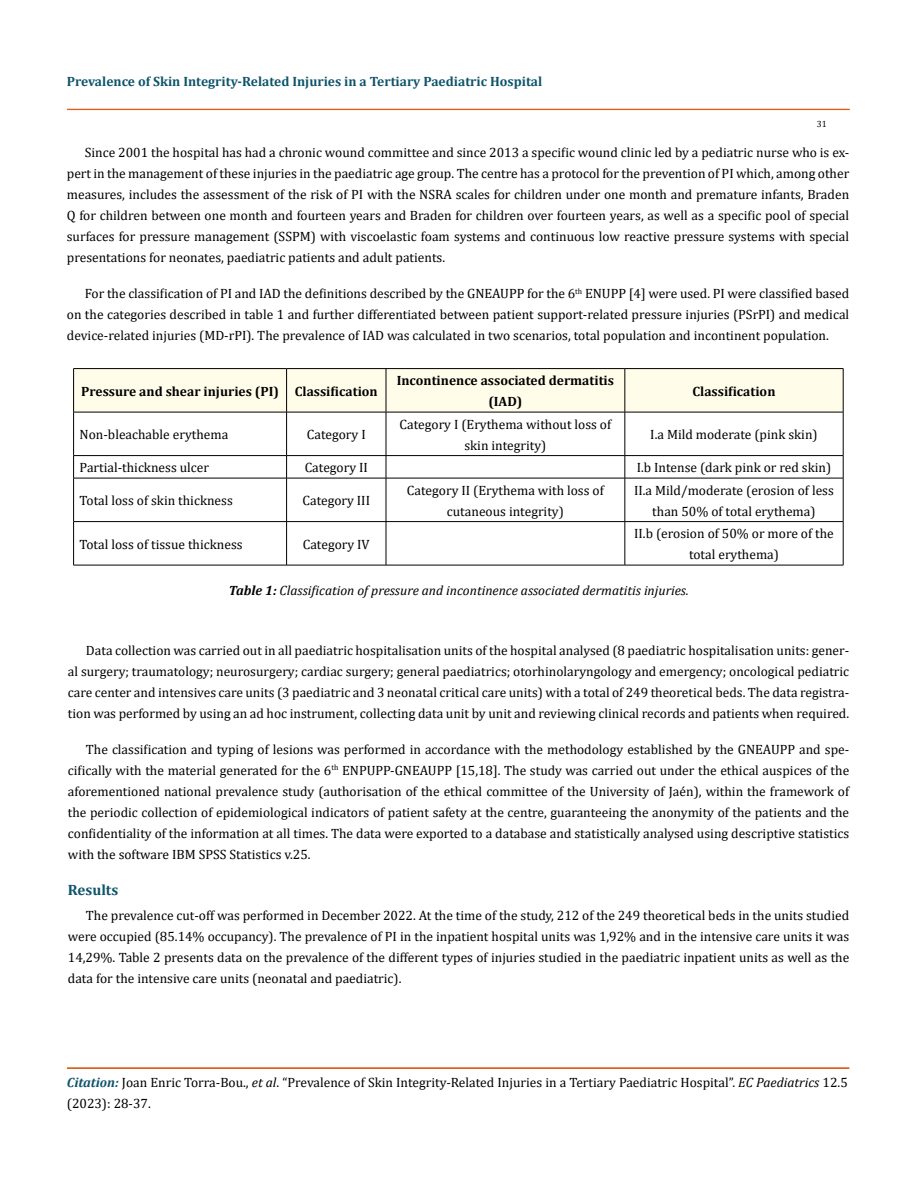
<style>
.page{position:relative;width:917px;height:1188px;background:#fff}
.page>*{position:absolute;margin:0;border:0;box-sizing:border-box;transform-origin:0 0}
.t1{font:700 15px "Cambria";color:#0e546a}
.t2{font:13.5px/21px "Cambria";color:#000;text-align:justify}
.t3{font:700 13.5px/21px "Cambria";color:#000;text-align:center}
.t4{font:italic 13.5px "Cambria";color:#000}
.t5{font:700 13.5px "Cambria";color:#0e546a}
.t6{font:9px "Cambria";color:#000}
.s1{font-weight:700}
.s2{font-weight:700;font-style:italic;color:#0e546a}
.s3{font-style:italic}
</style>
<div class="page">
<div style="left:67px;top:109px;width:782px;height:1px;border:1px solid #e05d1a"></div>
<div style="left:67px;top:1068px;width:782px;height:1px;border:1px solid #e05d1a"></div>
<div style="left:74px;top:369px;width:768px;height:43px;background:#fffde9"></div>
<hr style="left:73px;top:368px;width:213px;height:1px;background:#000">
<hr style="left:73px;top:369px;width:1px;height:43px;background:#000">
<hr style="left:286px;top:368px;width:100px;height:1px;background:#000">
<hr style="left:286px;top:369px;width:1px;height:43px;background:#000">
<hr style="left:386px;top:368px;width:238px;height:1px;background:#000">
<hr style="left:386px;top:369px;width:1px;height:43px;background:#000">
<hr style="left:624px;top:368px;width:219px;height:1px;background:#000">
<hr style="left:624px;top:369px;width:1px;height:43px;background:#000">
<hr style="left:842px;top:369px;width:1px;height:43px;background:#000">
<hr style="left:73px;top:412px;width:213px;height:1px;background:#000">
<hr style="left:73px;top:412px;width:1px;height:43px;background:#000">
<hr style="left:286px;top:412px;width:100px;height:1px;background:#000">
<hr style="left:286px;top:412px;width:1px;height:43px;background:#000">
<hr style="left:386px;top:412px;width:238px;height:1px;background:#000">
<hr style="left:386px;top:412px;width:1px;height:43px;background:#000">
<hr style="left:624px;top:412px;width:219px;height:1px;background:#000">
<hr style="left:624px;top:412px;width:1px;height:43px;background:#000">
<hr style="left:842px;top:412px;width:1px;height:43px;background:#000">
<hr style="left:73px;top:455px;width:213px;height:1px;background:#000">
<svg style="left:73px;top:456px;width:1px;height:22px"></svg>
<hr style="left:286px;top:455px;width:100px;height:1px;background:#000">
<svg style="left:286px;top:456px;width:1px;height:22px"></svg>
<hr style="left:386px;top:455px;width:238px;height:1px;background:#000">
<svg style="left:386px;top:456px;width:1px;height:22px"></svg>
<hr style="left:624px;top:455px;width:219px;height:1px;background:#000">
<svg style="left:624px;top:456px;width:1px;height:22px"></svg>
<svg style="left:842px;top:456px;width:1px;height:22px"></svg>
<hr style="left:73px;top:478px;width:213px;height:1px;background:#000">
<hr style="left:73px;top:478px;width:1px;height:43px;background:#000">
<hr style="left:286px;top:478px;width:100px;height:1px;background:#000">
<hr style="left:286px;top:478px;width:1px;height:43px;background:#000">
<hr style="left:386px;top:478px;width:238px;height:1px;background:#000">
<hr style="left:386px;top:478px;width:1px;height:43px;background:#000">
<hr style="left:624px;top:478px;width:219px;height:1px;background:#000">
<hr style="left:624px;top:478px;width:1px;height:43px;background:#000">
<hr style="left:842px;top:478px;width:1px;height:43px;background:#000">
<hr style="left:73px;top:521px;width:213px;height:1px;background:#000">
<hr style="left:73px;top:522px;width:1px;height:43px;background:#000">
<hr style="left:286px;top:521px;width:100px;height:1px;background:#000">
<hr style="left:286px;top:522px;width:1px;height:43px;background:#000">
<hr style="left:386px;top:521px;width:238px;height:1px;background:#000">
<hr style="left:386px;top:522px;width:1px;height:43px;background:#000">
<hr style="left:624px;top:521px;width:219px;height:1px;background:#000">
<hr style="left:624px;top:522px;width:1px;height:43px;background:#000">
<hr style="left:842px;top:522px;width:1px;height:43px;background:#000">
<hr style="left:73px;top:565px;width:213px;height:1px;background:#000">
<hr style="left:286px;top:565px;width:100px;height:1px;background:#000">
<hr style="left:386px;top:565px;width:238px;height:1px;background:#000">
<hr style="left:624px;top:565px;width:219px;height:1px;background:#000">
<p class="t5" style="left:67px;top:72px;width:477px">Prevalence of Skin Integrity-Related Injuries in a Tertiary Paediatric Hospital</p>
<p class="t6" style="left:816px;top:118px;width:11px">31</p>
<p class="t2" style="left:67px;top:142px;width:783px;text-indent:18px">Since 2001 the hospital has had a chronic wound committee and since 2013 a specific wound clinic led by a pediatric nurse who is ex&shy;pert in the management of these injuries in the paediatric age group. The centre has a protocol for the prevention of PI which, among other measures, includes the assessment of the risk of PI with the NSRA scales for children under one month and premature infants, Braden Q for children between one month and fourteen years and Braden for children over fourteen years, as well as a specific pool of special surfaces for pressure management (SSPM) with viscoelastic foam systems and continuous low reactive pressure systems with special presentations for neonates, paediatric patients and adult patients.</p>
<p class="t2" style="left:67px;top:283px;width:783px;text-indent:18px">For the classification of PI and IAD the definitions described by the GNEAUPP for the 6<sup>th</sup> ENUPP [4] were used. PI were classified based on the categories described in table 1 and further differentiated between patient support-related pressure injuries (PSrPI) and medical device-related injuries (MD-rPI). The prevalence of IAD was calculated in two scenarios, total population and incontinent population.</p>
<p class="t3" style="left:81px;top:380px;width:298px">Pressure and shear injuries (PI) Classification</p>
<p class="t3" style="left:397px;top:370px;width:219px">Incontinence associated dermatitis (IAD)</p>
<p class="t3" style="left:692px;top:380px;width:84px">Classification</p>
<p class="t2" style="left:80px;top:424px;width:150px">Non-bleachable erythema</p>
<p class="t2" style="left:307px;top:424px;width:60px">Category I</p>
<p class="t2" style="left:399px;top:413px;width:213px;text-align:center">Category I (Erythema without loss of skin integrity)</p>
<p class="t2" style="left:650px;top:424px;width:169px">I.a Mild moderate (pink skin)</p>
<p class="t2" style="left:80px;top:457px;width:131px">Partial-thickness ulcer</p>
<p class="t2" style="left:305px;top:457px;width:65px">Category II</p>
<p class="t2" style="left:636px;top:457px;width:196px">I.b Intense (dark pink or red skin)</p>
<p class="t2" style="left:80px;top:490px;width:155px">Total loss of skin thickness</p>
<p class="t2" style="left:302px;top:490px;width:69px">Category III</p>
<p class="t2" style="left:407px;top:479px;width:198px;text-align:center">Category II (Erythema with loss of cutaneous integrity)</p>
<p class="t2" style="left:634px;top:479px;width:201px;text-align:center">II.a Mild/moderate (erosion of less than 50% of total erythema)</p>
<p class="t2" style="left:80px;top:533px;width:164px">Total loss of tissue thickness</p>
<p class="t2" style="left:303px;top:533px;width:68px">Category IV</p>
<p class="t2" style="left:634px;top:523px;width:201px;text-align:center">II.b (erosion of 50% or more of the total erythema)</p>
<p class="t4" style="left:229px;top:581px;width:461px"><span class="s1">Table 1:</span> Classification of pressure and incontinence associated dermatitis injuries.</p>
<p class="t2" style="left:68px;top:640px;width:782px;text-indent:18px">Data collection was carried out in all paediatric hospitalisation units of the hospital analysed (8 paediatric hospitalisation units: gener&shy;al surgery; traumatology; neurosurgery; cardiac surgery; general paediatrics; otorhinolaryngology and emergency; oncological pediatric care center and intensives care units (3 paediatric and 3 neonatal critical care units) with a total of 249 theoretical beds. The data registra&shy;tion was performed by using an ad hoc instrument, collecting data unit by unit and reviewing clinical records and patients when required.</p>
<p class="t2" style="left:68px;top:739px;width:782px;text-indent:18px">The classification and typing of lesions was performed in accordance with the methodology established by the GNEAUPP and spe&shy;cifically with the material generated for the 6<sup>th</sup> ENPUPP-GNEAUPP [15,18]. The study was carried out under the ethical auspices of the aforementioned national prevalence study (authorisation of the ethical committee of the University of Jaén), within the framework of the periodic collection of epidemiological indicators of patient safety at the centre, guaranteeing the anonymity of the patients and the confidentiality of the information at all times. The data were exported to a database and statistically analysed using descriptive statistics with the software IBM SPSS Statistics v.25.</p>
<p class="t1" style="left:68px;top:879px;width:52px">Results</p>
<p class="t2" style="left:68px;top:905px;width:782px;text-indent:18px">The prevalence cut-off was performed in December 2022. At the time of the study, 212 of the 249 theoretical beds in the units studied were occupied (85.14% occupancy). The prevalence of PI in the inpatient hospital units was 1,92% and in the intensive care units it was 14,29%. Table 2 presents data on the prevalence of the different types of injuries studied in the paediatric inpatient units as well as the data for the intensive care units (neonatal and paediatric).</p>
<p class="t2" style="left:67px;top:1072px;width:782px"><span class="s2">Citation:</span> Joan Enric Torra-Bou., <span class="s3">et al</span>. “Prevalence of Skin Integrity-Related Injuries in a Tertiary Paediatric Hospital”. <span class="s3">EC Paediatrics</span> 12.5 (2023): 28-37.</p>
</div>
